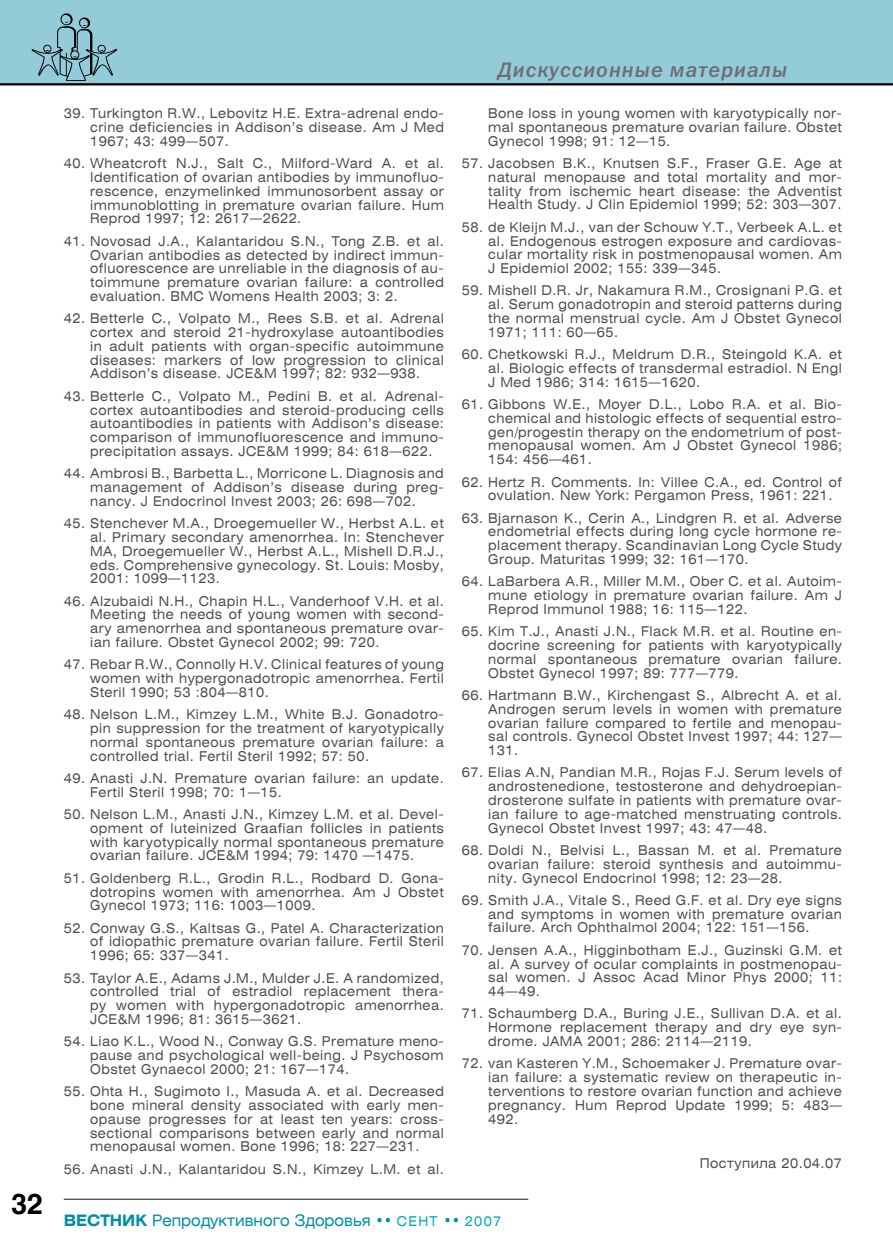
<style>
.page{position:relative;width:893px;height:1246px;background:#fff}
.page>*{position:absolute;margin:0;border:0;box-sizing:border-box;transform-origin:0 0}
.t1{font:italic 21px "Franklin Gothic Medium C";letter-spacing:.05em;color:#6d6e71}
.t2{font:15.75px "Helios Ext";color:#008da8;scale:.9 1}
.t3{font:13.5px/13.8px "Helios Ext";letter-spacing:.04em;color:#4d4d4f;text-align:justify;scale:.9 1}
.s1{font-weight:700}
.s2{font-size:13.5px;color:#02a6bd}
</style>
<div class="page">
<div style="left:0;top:0;width:893px;height:84px;background:#94cbd9"></div>
<svg style="left:32px;top:14px;width:85px;height:67px"></svg>
<hr style="left:64px;top:1199px;width:464px;height:1px;background:#221f20">
<hr style="left:0;top:83px;width:893px;height:2px;background:#000">
<p class="t3" style="left:90px;top:107px;width:394px;text-indent:-26px">39. Turkington R.W., Lebovitz H.E. Extra-adrenal endo&shy;crine deficiencies in Addison’s disease. Am J Med 1967; 43: 499—507.</p>
<p class="t3" style="left:90px;top:156px;width:394px;text-indent:-26px">40. Wheatcroft N.J., Salt C., Milford-Ward A. et al.<br>Identification of ovarian antibodies by immunofluo&shy;rescence, enzymelinked immunosorbent assay or immunoblotting in premature ovarian failure. Hum Reprod 1997; 12: 2617—2622.</p>
<p class="t3" style="left:90px;top:234px;width:394px;text-indent:-26px">41. Novosad J.A., Kalantaridou S.N., Tong Z.B. et al.<br>Ovarian antibodies as detected by indirect immun&shy;ofluorescence are unreliable in the diagnosis of au&shy;toimmune premature ovarian failure: a controlled evaluation. BMC Womens Health 2003; 3: 2.</p>
<p class="t3" style="left:90px;top:311px;width:394px;text-indent:-26px">42. Betterle C., Volpato M., Rees S.B. et al. Adrenal cortex and steroid 21-hydroxylase autoantibodies in adult patients with organ-specific autoimmune diseases: markers of low progression to clinical Addison’s disease. JCE&amp;M 1997; 82: 932—938.</p>
<p class="t3" style="left:90px;top:389px;width:394px;text-indent:-26px">43. Betterle C., Volpato M., Pedini B. et al. Adrenal&shy;cortex autoantibodies and steroid-producing cells autoantibodies in patients with Addison’s disease: comparison of immunofluorescence and immuno&shy;precipitation assays. JCE&amp;M 1999; 84: 618—622.</p>
<p class="t3" style="left:90px;top:466px;width:394px;text-indent:-26px">44. Ambrosi B., Barbetta L., Morricone L. Diagnosis and management of Addison’s disease during preg&shy;nancy. J Endocrinol Invest 2003; 26: 698—702.</p>
<p class="t3" style="left:90px;top:516px;width:394px;text-indent:-26px">45. Stenchever M.A., Droegemueller W., Herbst A.L. et al. Primary secondary amenorrhea. In: Stenchever MA, Droegemueller W., Herbst A.L., Mishell D.R.J., eds. Comprehensive gynecology. St. Louis: Mosby, 2001: 1099—1123.</p>
<p class="t3" style="left:90px;top:594px;width:394px;text-indent:-26px">46. Alzubaidi N.H., Chapin H.L., Vanderhoof V.H. et al.<br>Meeting the needs of young women with second&shy;ary amenorrhea and spontaneous premature ovar&shy;ian failure. Obstet Gynecol 2002; 99: 720.</p>
<p class="t3" style="left:90px;top:657px;width:395px;text-indent:-26px">47. Rebar R.W., Connolly H.V. Clinical features of young women with hypergonadotropic amenorrhea. Fertil Steril 1990; 53 :804—810.</p>
<p class="t3" style="left:90px;top:707px;width:394px;text-indent:-26px">48. Nelson L.M., Kimzey L.M., White B.J. Gonadotro&shy;pin suppression for the treatment of karyotypically normal spontaneous premature ovarian failure: a controlled trial. Fertil Steril 1992; 57: 50.</p>
<p class="t3" style="left:90px;top:771px;width:394px;text-indent:-26px">49. Anasti J.N. Premature ovarian failure: an update.<br>Fertil Steril 1998; 70: 1—15.</p>
<p class="t3" style="left:90px;top:807px;width:395px;text-indent:-26px">50. Nelson L.M., Anasti J.N., Kimzey L.M. et al. Devel&shy;opment of luteinized Graafian follicles in patients with karyotypically normal spontaneous premature ovarian failure. JCE&amp;M 1994; 79: 1470 —1475.</p>
<p class="t3" style="left:90px;top:871px;width:395px;text-indent:-26px">51. Goldenberg R.L., Grodin R.L., Rodbard D. Gona&shy;dotropins women with amenorrhea. Am J Obstet Gynecol 1973; 116: 1003—1009.</p>
<p class="t3" style="left:90px;top:921px;width:394px;text-indent:-26px">52. Conway G.S., Kaltsas G., Patel A. Characterization of idiopathic premature ovarian failure. Fertil Steril 1996; 65: 337—341.</p>
<p class="t3" style="left:90px;top:971px;width:394px;text-indent:-26px">53. Taylor A.E., Adams J.M., Mulder J.E. A randomized, controlled trial of estradiol replacement thera&shy;py women with hypergonadotropic amenorrhea.<br>JCE&amp;M 1996; 81: 3615—3621.</p>
<p class="t3" style="left:90px;top:1034px;width:394px;text-indent:-26px">54. Liao K.L., Wood N., Conway G.S. Premature meno&shy;pause and psychological well-being. J Psychosom Obstet Gynaecol 2000; 21: 167—174.</p>
<p class="t3" style="left:90px;top:1084px;width:394px;text-indent:-26px">55. Ohta H., Sugimoto I., Masuda A. et al. Decreased bone mineral density associated with early men&shy;opause progresses for at least ten years: cross&shy;sectional comparisons between early and normal menopausal women. Bone 1996; 18: 227—231.</p>
<p class="t3" style="left:64px;top:1162px;width:424px">56. Anasti J.N., Kalantaridou S.N., Kimzey L.M. et al.</p>
<h1 class="t1" style="left:498px;top:58px;width:291px">Дискуссионные материалы</h1>
<p class="t3" style="left:488px;top:106px;width:394px">Bone loss in young women with karyotypically nor&shy;mal spontaneous premature ovarian failure. Obstet Gynecol 1998; 91: 12—15.</p>
<p class="t3" style="left:488px;top:156px;width:394px;text-indent:-26px">57. Jacobsen B.K., Knutsen S.F., Fraser G.E. Age at natural menopause and total mortality and mor&shy;tality from ischemic heart disease: the Adventist Health Study. J Clin Epidemiol 1999; 52: 303—307.</p>
<p class="t3" style="left:488px;top:220px;width:395px;text-indent:-26px">58. de Kleijn M.J., van der Schouw Y.T., Verbeek A.L. et al. Endogenous estrogen exposure and cardiovas&shy;cular mortality risk in postmenopausal women. Am J Epidemiol 2002; 155: 339—345.</p>
<p class="t3" style="left:488px;top:284px;width:394px;text-indent:-26px">59. Mishell D.R. Jr, Nakamura R.M., Crosignani P.G. et al. Serum gonadotropin and steroid patterns during the normal menstrual cycle. Am J Obstet Gynecol 1971; 111: 60—65.</p>
<p class="t3" style="left:488px;top:347px;width:395px;text-indent:-26px">60. Chetkowski R.J., Meldrum D.R., Steingold K.A. et al. Biologic effects of transdermal estradiol. N Engl J Med 1986; 314: 1615—1620.</p>
<p class="t3" style="left:488px;top:397px;width:395px;text-indent:-26px">61. Gibbons W.E., Moyer D.L., Lobo R.A. et al. Bio&shy;chemical and histologic effects of sequential estro&shy;gen/progestin therapy on the endometrium of post&shy;menopausal women. Am J Obstet Gynecol 1986; 154: 456—461.</p>
<p class="t3" style="left:488px;top:475px;width:394px;text-indent:-26px">62. Hertz R. Comments. In: Villee C.A., ed. Control of ovulation. New York: Pergamon Press, 1961: 221.</p>
<p class="t3" style="left:488px;top:511px;width:395px;text-indent:-26px">63. Bjarnason K., Cerin A., Lindgren R. et al. Adverse endometrial effects during long cycle hormone re&shy;placement therapy. Scandinavian Long Cycle Study Group. Maturitas 1999; 32: 161—170.</p>
<p class="t3" style="left:488px;top:574px;width:394px;text-indent:-26px">64. LaBarbera A.R., Miller M.M., Ober C. et al. Autoim&shy;mune etiology in premature ovarian failure. Am J Reprod Immunol 1988; 16: 115—122.</p>
<p class="t3" style="left:488px;top:624px;width:394px;text-indent:-26px">65. Kim T.J., Anasti J.N., Flack M.R. et al. Routine en&shy;docrine screening for patients with karyotypically normal spontaneous premature ovarian failure.<br>Obstet Gynecol 1997; 89: 777—779.</p>
<p class="t3" style="left:488px;top:688px;width:395px;text-indent:-26px">66. Hartmann B.W., Kirchengast S., Albrecht A. et al.<br>Androgen serum levels in women with premature ovarian failure compared to fertile and menopau&shy;sal controls. Gynecol Obstet Invest 1997; 44: 127— 131.</p>
<p class="t3" style="left:488px;top:766px;width:394px;text-indent:-26px">67. Elias A.N, Pandian M.R., Rojas F.J. Serum levels of androstenedione, testosterone and dehydroepian&shy;drosterone sulfate in patients with premature ovar&shy;ian failure to age-matched menstruating controls.<br>Gynecol Obstet Invest 1997; 43: 47—48.</p>
<p class="t3" style="left:488px;top:843px;width:394px;text-indent:-26px">68. Doldi N., Belvisi L., Bassan M. et al. Premature ovarian failure: steroid synthesis and autoimmu&shy;nity. Gynecol Endocrinol 1998; 12: 23—28.</p>
<p class="t3" style="left:488px;top:893px;width:394px;text-indent:-26px">69. Smith J.A., Vitale S., Reed G.F. et al. Dry eye signs and symptoms in women with premature ovarian failure. Arch Ophthalmol 2004; 122: 151—156.</p>
<p class="t3" style="left:488px;top:943px;width:394px;text-indent:-26px">70. Jensen A.A., Higginbotham E.J., Guzinski G.M. et al. A survey of ocular complaints in postmenopau&shy;sal women. J Assoc Acad Minor Phys 2000; 11:<br>44—49.</p>
<p class="t3" style="left:488px;top:1007px;width:394px;text-indent:-26px">71. Schaumberg D.A., Buring J.E., Sullivan D.A. et al.<br>Hormone replacement therapy and dry eye syn&shy;drome. JAMA 2001; 286: 2114—2119.</p>
<p class="t3" style="left:488px;top:1056px;width:395px;text-indent:-26px">72. van Kasteren Y.M., Schoemaker J. Premature ovar&shy;ian failure: a systematic review on therapeutic in&shy;terventions to restore ovarian function and achieve pregnancy. Hum Reprod Update 1999; 5: 483— 492.</p>
<p class="t3" style="left:700px;top:1156px;width:159px">Поступила 20.04.07</p>
<p class="t2" style="left:11px;top:1211px;width:546px"><sup>32</sup> <span class="s1">ВЕСТНИК</span> Репродуктивного Здоровья •• <span class="s2">СЕНТ</span> •• <span class="s2">2007</span></p>
</div>
